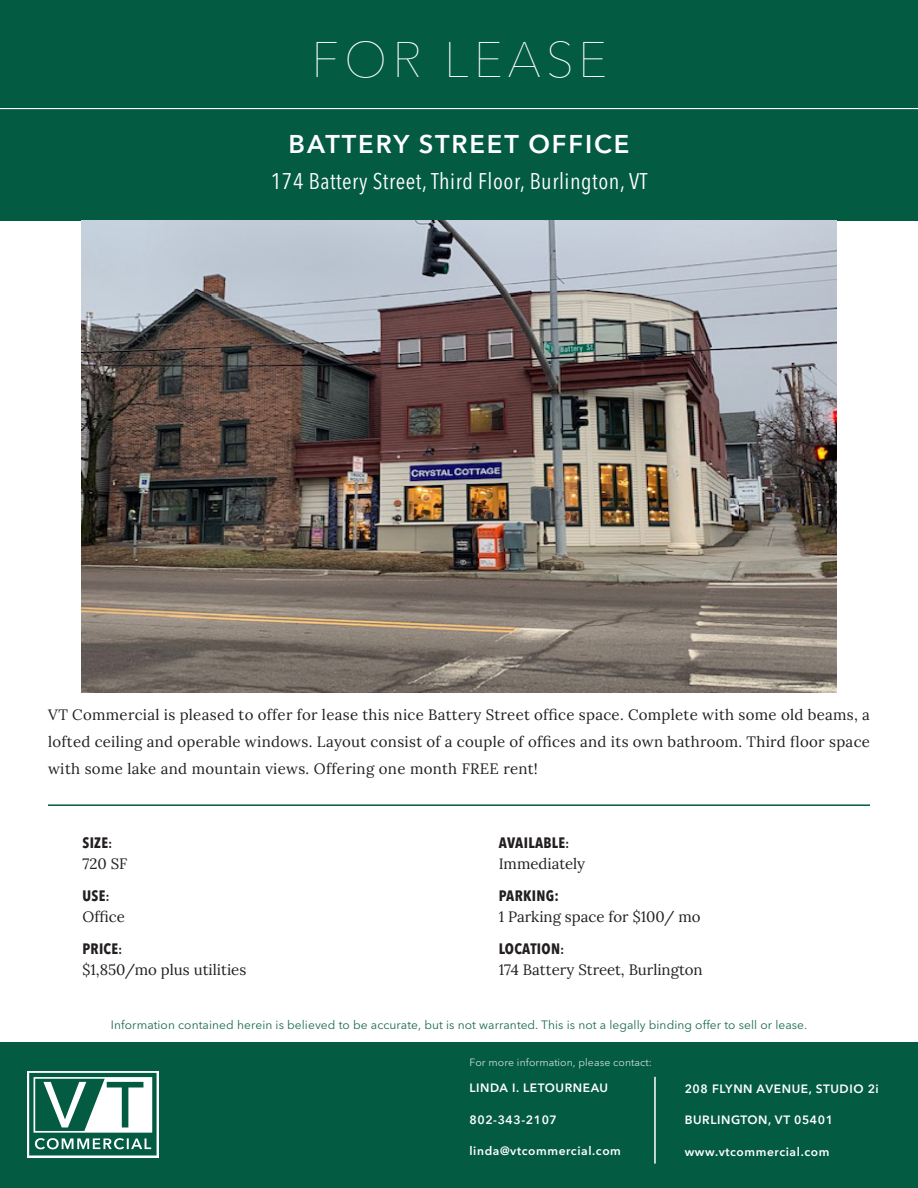
<style>
.page{position:relative;width:918px;height:1188px;background:#fff}
.page>*{position:absolute;margin:0;border:0;box-sizing:border-box;transform-origin:0 0}
.t1{font:100 49.5px "Avenir Next LT Pro";letter-spacing:.1em;color:#fff}
.t2{font:600 25.5px "Avenir Next LT Pro";letter-spacing:.075em;color:#fff}
.t3{font:condensed 22.5px "Avenir Next LT Pro";letter-spacing:.025em;color:#fff}
.t4{font:15px/27px "Lora";color:#231f20;text-align:justify}
.t5{font:700 condensed 15px "Avenir Next LT Pro";letter-spacing:.02em;color:#231f20}
.t6{font:600 12px "Avenir Next LT Pro";letter-spacing:.05em;color:#fff}
.t7{font:12px "Avenir Next LT Pro";letter-spacing:.005em;color:#1c6b55}
.t8{font:10.5px "Avenir Next LT Pro";letter-spacing:.005em;color:#cdded9}
.s1{font-size:12px}
</style>
<div class="page">
<div style="left:0;top:0;width:918px;height:221px;background:#035b42"></div>
<img style="left:82px;top:221px;width:754px;height:472px">
<hr style="left:0;top:108px;width:918px;height:1px;background:#fff">
<div style="left:0;top:1042px;width:918px;height:146px;background:#035b42"></div>
<svg style="left:27px;top:1071px;width:132px;height:87px"></svg>
<svg style="left:29px;top:1073px;width:128px;height:82px"></svg>
<hr style="left:654px;top:1077px;width:2px;height:87px;background:#fff">
<hr style="left:48px;top:804px;width:822px;height:2px;background:#035b42">
<h1 class="t1" style="left:312px;top:17px;width:297px">FOR LEASE</h1>
<h2 class="t2" style="left:289px;top:129px;width:342px">BATTERY STREET OFFICE</h2>
<h3 class="t3" style="left:271px;top:168px;width:378px">174 Battery Street, Third Floor, Burlington, VT</h3>
<p class="t4" style="left:48px;top:700px;width:824px">VT Commercial is pleased to offer for lease this nice Battery Street office space. Complete with some old beams, a lofted ceiling and operable windows. Layout consist of a couple of offices and its own bathroom. Third floor space with some lake and mountain views. Offering one month FREE rent!</p>
<p class="t5" style="left:82px;top:834px;width:31px">SIZE<span class="s1">:</span></p>
<p class="t4" style="left:82px;top:850px;width:46px">720 SF</p>
<p class="t5" style="left:82px;top:887px;width:28px">USE<span class="s1">:</span></p>
<p class="t4" style="left:82px;top:902px;width:44px">Office</p>
<p class="t5" style="left:82px;top:940px;width:41px">PRICE<span class="s1">:</span></p>
<p class="t4" style="left:82px;top:955px;width:165px">$1,850/mo plus utilities</p>
<p class="t5" style="left:499px;top:834px;width:72px">AVAILABLE<span class="s1">:</span></p>
<p class="t4" style="left:499px;top:850px;width:88px">Immediately</p>
<p class="t5" style="left:499px;top:887px;width:62px">PARKING:</p>
<p class="t4" style="left:499px;top:902px;width:203px">1 Parking space for $100/ mo</p>
<p class="t5" style="left:499px;top:940px;width:67px">LOCATION<span class="s1">:</span></p>
<p class="t4" style="left:499px;top:955px;width:205px">174 Battery Street, Burlington</p>
<p class="t7" style="left:111px;top:1015px;width:698px">Information contained herein is believed to be accurate, but is not warranted. This is not a legally binding offer to sell or lease.</p>
<p class="t8" style="left:470px;top:1054px;width:184px">For more information, please contact:</p>
<p class="t6" style="left:470px;top:1081px;width:140px">LINDA I. LETOURNEAU</p>
<p class="t6" style="left:470px;top:1112px;width:89px">802-343-2107</p>
<p class="t6" style="left:470px;top:1144px;width:153px">linda@vtcommercial.com</p>
<p class="t6" style="left:685px;top:1081px;width:196px">208 FLYNN AVENUE, STUDIO 2i</p>
<p class="t6" style="left:685px;top:1113px;width:150px">BURLINGTON, VT 05401</p>
<p class="t6" style="left:685px;top:1144px;width:146px">www.vtcommercial.com</p>
</div>
